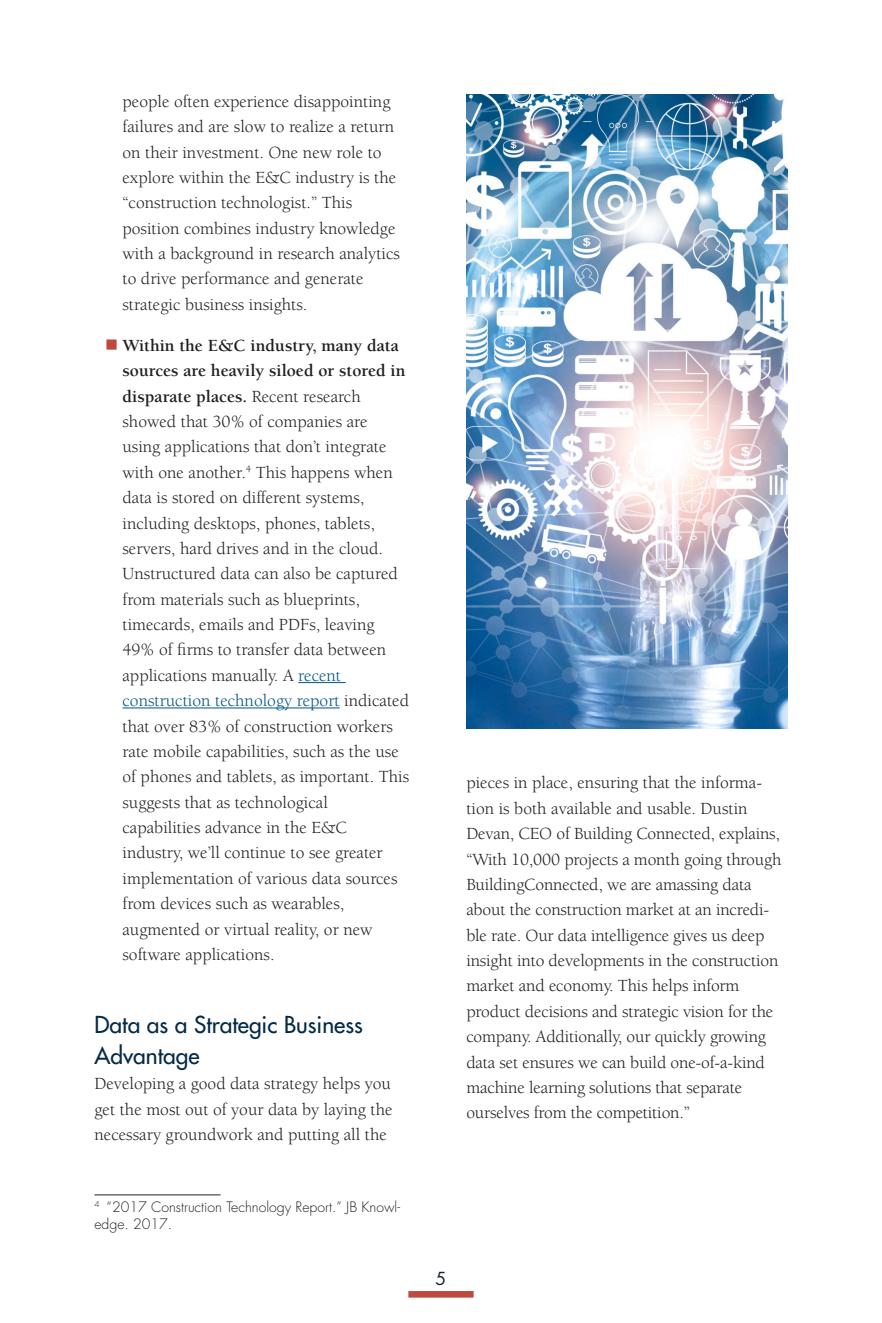
<style>
.page{position:relative;width:882px;height:1323px;background:#fff}
.page>*{position:absolute;margin:0;border:0;box-sizing:border-box;transform-origin:0 0}
.SUBTITLES_Level1{font:500 22.75px/31.5px "Futura Std";color:#042a47}
.MAINBODY{font:17.5px/25.4px "Berkeley Std";color:#231f20}
.t1{font:17.5px "Futura Std";color:#16242e}
.FOOTNOTE{font:300 14px/16.8px "Futura Std";color:#231f20}
.s1{font-weight:700}
.s2{color:#01558a}
</style>
<div class="page">
<div style="left:408px;top:1291px;width:66px;height:7px;border:4px solid #bf493f"></div>
<hr style="left:298px;top:682px;width:48px;height:1px;background:#01558a">
<hr style="left:122px;top:708px;width:218px;height:1px;background:#01558a">
<hr style="left:94px;top:1195px;width:126px;height:1px;background:#231f20">
<img style="left:466px;top:94px;width:322px;height:634px">
<p class="MAINBODY" style="left:122px;top:89px;width:279px">people often experience disappointing failures and are slow to realize a return on their investment. One new role to explore within the E&amp;C industry is the “construction technologist.” This position combines industry knowledge with a background in research analytics to drive performance and generate strategic business insights.</p>
<p class="MAINBODY" style="left:122px;top:333px;width:288px"><span class="s1">Within the E&amp;C industry, many data sources are heavily siloed or stored in disparate places.</span> Recent research showed that 30% of companies are using applications that don’t integrate with one another.<sup>4</sup> This happens when data is stored on different systems, including desktops, phones, tablets, servers, hard drives and in the cloud.<br>Unstructured data can also be captured from materials such as blueprints, timecards, emails and PDFs, leaving 49% of firms to transfer data between applications manually. A <span class="s2">recent construction technology report</span> indicated that over 83% of construction workers rate mobile capabilities, such as the use of phones and tablets, as important. This suggests that as technological capabilities advance in the E&amp;C industry, we’ll continue to see greater implementation of various data sources from devices such as wearables, augmented or virtual reality, or new software applications.</p>
<p class="SUBTITLES_Level1" style="left:94px;top:1009px;width:270px">Data as a Strategic Business<br>Advantage</p>
<p class="MAINBODY" style="left:94px;top:1072px;width:300px;text-align:justify">Developing a good data strategy helps you get the most out of your data by laying the necessary groundwork and putting all the</p>
<p class="FOOTNOTE" style="left:94px;top:1199px;width:307px"><sup>4</sup> “2017 Construction Technology Report.” JB Knowl&shy;edge. 2017.</p>
<p class="MAINBODY" style="left:466px;top:771px;width:317px">pieces in place, ensuring that the informa&shy;tion is both available and usable. Dustin Devan, CEO of Building Connected, explains, “With 10,000 projects a month going through BuildingConnected, we are amassing data about the construction market at an incredi&shy;ble rate. Our data intelligence gives us deep insight into developments in the construction market and economy. This helps inform product decisions and strategic vision for the company. Additionally, our quickly growing data set ensures we can build one-of-a-kind machine learning solutions that separate ourselves from the competition.”</p>
<p class="t1" style="left:436px;top:1268px;width:12px">5</p>
</div>
